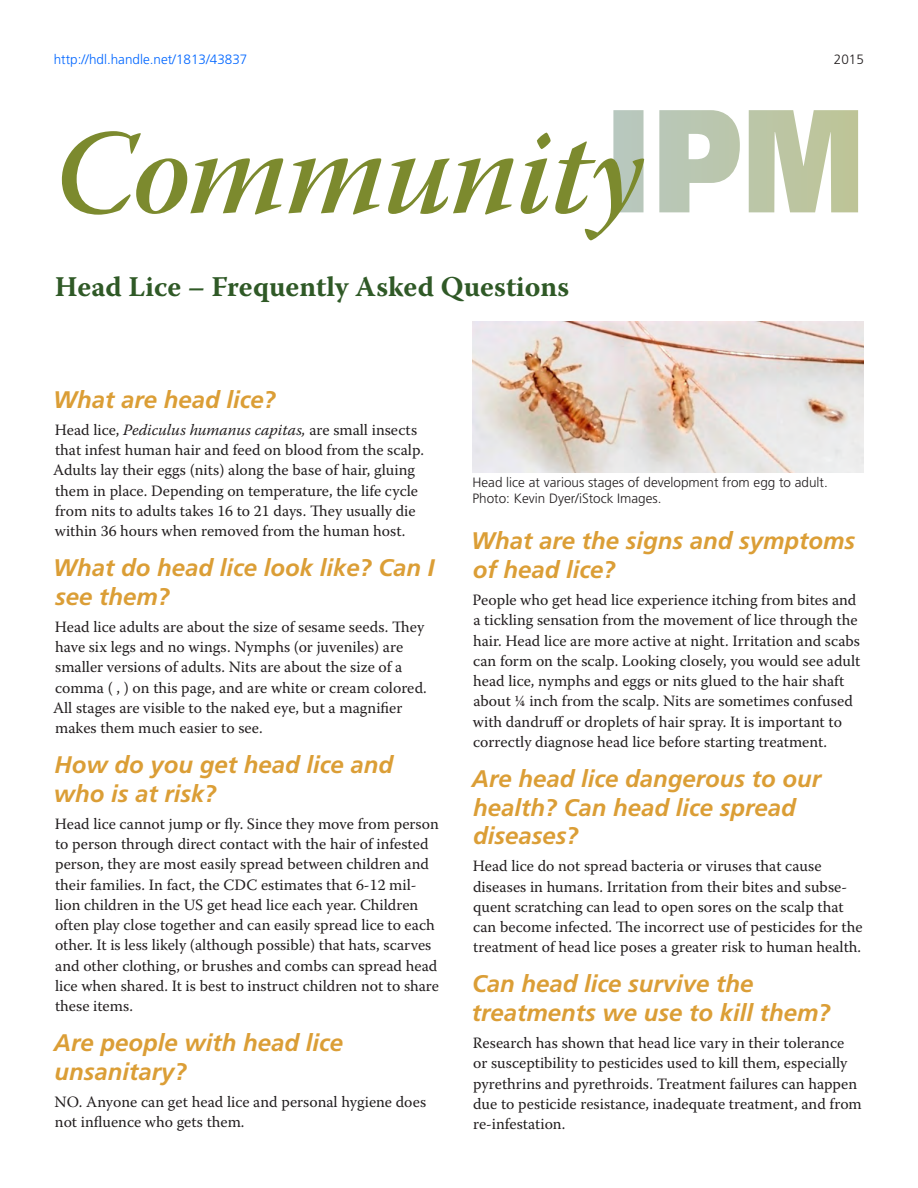
<style>
.page{position:relative;width:918px;height:1188px;background:#fff}
.page>*{position:absolute;margin:0;border:0;box-sizing:border-box;transform-origin:0 0}
.t1{font:120px "Warnock Pro Semibold It Subh";letter-spacing:-.005em;color:#7c8a2e}
.t2{font:700 28.5px "Warnock Pro";color:#2f5926}
.t3{font:italic 700 24px/28.8px "Frutiger LT Std";color:#db9e36}
.t4{font:15.75px/20.2px "Warnock Pro";color:#231f20}
.t5{font:300 13.5px/16.2px "Frutiger LT Std";color:#231f20}
.t6{font:300 13.5px "Frutiger LT Std";color:#06f}
.s1{font-style:italic}
</style>
<div class="page">
<img style="left:473px;top:322px;width:391px;height:150px">
<svg style="left:613px;top:110px;width:245px;height:102px"></svg>
<p class="t6" style="left:54px;top:52px;width:195px">http://hdl.handle.net/1813/43837</p>
<h1 class="t1" style="left:54px;top:101px;width:591px">Community</h1>
<h2 class="t2" style="left:55px;top:270px;width:516px">Head Lice – Frequently Asked Questions</h2>
<p class="t5" style="left:834px;top:52px;width:32px">2015</p>
<h3 class="t3" style="left:53px;top:385px;width:224px">What are head lice?</h3>
<p class="t4" style="left:53px;top:419px;width:373px">Head lice, <span class="s1">Pediculus humanus capitas,</span> are small insects that infest human hair and feed on blood from the scalp.<br>Adults lay their eggs (nits) along the base of hair, gluing them in place. Depending on temperature, the life cycle from nits to adults takes 16 to 21 days. They usually die within 36 hours when removed from the human host.</p>
<h3 class="t3" style="left:53px;top:553px;width:383px">What do head lice look like? Can I see them?</h3>
<p class="t4" style="left:53px;top:616px;width:375px">Head lice adults are about the size of sesame seeds. They have six legs and no wings. Nymphs (or juveniles) are smaller versions of adults. Nits are about the size of a comma ( , ) on this page, and are white or cream colored.<br>All stages are visible to the naked eye, but a magnifier makes them much easier to see.</p>
<h3 class="t3" style="left:54px;top:750px;width:341px">How do you get head lice and who is at risk?</h3>
<p class="t4" style="left:55px;top:813px;width:386px">Head lice cannot jump or fly. Since they move from person to person through direct contact with the hair of infested person, they are most easily spread between children and their families. In fact, the CDC estimates that 6-12 mil&shy;lion children in the US get head lice each year. Children often play close together and can easily spread lice to each other. It is less likely (although possible) that hats, scarves and other clothing, or brushes and combs can spread head lice when shared. It is best to instruct children not to share these items.</p>
<h3 class="t3" style="left:54px;top:1028px;width:291px">Are people with head lice unsanitary?</h3>
<p class="t4" style="left:55px;top:1091px;width:373px">NO. Anyone can get head lice and personal hygiene does not influence who gets them.</p>
<p class="t5" style="left:473px;top:475px;width:357px">Head lice at various stages of development from egg to adult.<br>Photo: Kevin Dyer/iStock Images.</p>
<h3 class="t3" style="left:471px;top:527px;width:386px">What are the signs and symptoms of head lice?</h3>
<p class="t4" style="left:473px;top:590px;width:389px">People who get head lice experience itching from bites and a tickling sensation from the movement of lice through the hair. Head lice are more active at night. Irritation and scabs can form on the scalp. Looking closely, you would see adult head lice, nymphs and eggs or nits glued to the hair shaft about ¼ inch from the scalp. Nits are sometimes confused with dandruff or droplets of hair spray. It is important to correctly diagnose head lice before starting treatment.</p>
<h3 class="t3" style="left:472px;top:764px;width:351px">Are head lice dangerous to our health? Can head lice spread diseases?</h3>
<p class="t4" style="left:473px;top:856px;width:391px">Head lice do not spread bacteria or viruses that cause diseases in humans. Irritation from their bites and subse&shy;quent scratching can lead to open sores on the scalp that can become infected. The incorrect use of pesticides for the treatment of head lice poses a greater risk to human health.</p>
<h3 class="t3" style="left:472px;top:970px;width:360px">Can head lice survive the treatments we use to kill them?</h3>
<p class="t4" style="left:473px;top:1032px;width:391px">Research has shown that head lice vary in their tolerance or susceptibility to pesticides used to kill them, especially pyrethrins and pyrethroids. Treatment failures can happen due to pesticide resistance, inadequate treatment, and from re-infestation.</p>
</div>
